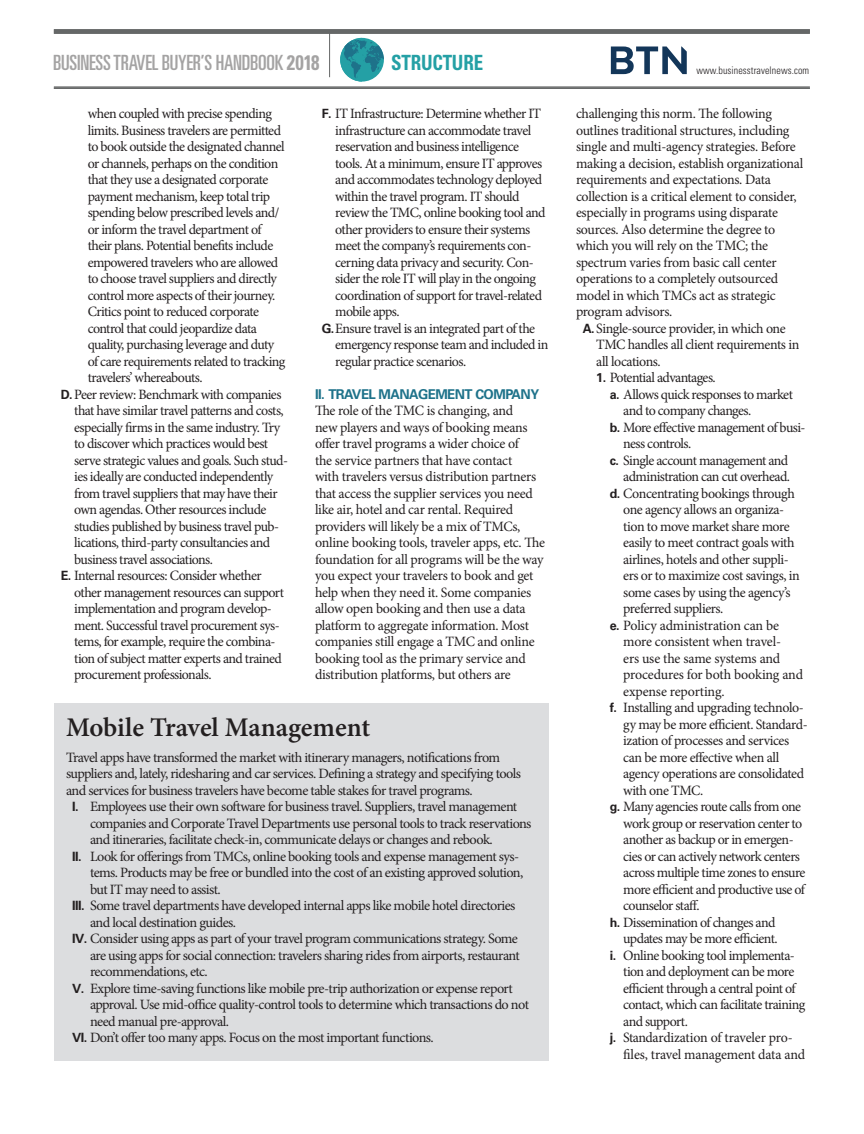
<style>
.page{position:relative;width:864px;height:1134px;background:#fff}
.page>*{position:absolute;margin:0;border:0;box-sizing:border-box;transform-origin:0 0}
.Outline_Text{font:600 27px "Minion Pro";letter-spacing:-.005em;color:#231f20}
.t1{font:ultra-condensed 21px "Univers LT Std";letter-spacing:-.01em;color:#a4a3a3}
.t2{font:700 condensed 21px "Univers LT Std";letter-spacing:-.01em;color:#24a0a5;scale:.9 1}
.A_Outline{font:14.25px/16.5px "Minion Pro";letter-spacing:-.04em;color:#231f20}
.Outline_Text-2{font:14.25px/16.5px "Minion Pro";letter-spacing:-.025em;color:#231f20}
.a_Outline{font:14.25px/16.5px "Minion Pro";letter-spacing:-.04em;color:#231f20}
._1_Outline{font:14.25px/16.5px "Minion Pro";letter-spacing:-.04em;color:#231f20}
.Outline_Text-3{font:14.25px/16.5px "Minion Pro";letter-spacing:-.045em;color:#231f20}
.a_Outline-2{font:14.25px/16.5px "Minion Pro";letter-spacing:-.01em;color:#231f20}
.a_Outline-3{font:14.25px/16.5px "Minion Pro";letter-spacing:-.015em;color:#231f20}
.Outline_Hed{font:700 13.5px "Univers LT Std";letter-spacing:-.04em;color:#1e728a}
.t3{font:300 condensed 10.5px "Univers LT Std";letter-spacing:.01em;color:#231f20;scale:.95 1}
.s1{font-weight:700;font-stretch:condensed}
.s2{font-family:"Univers LT Std";font-weight:700;font-size:12.75px}
</style>
<div class="page">
<hr style="left:329px;top:32px;width:1px;height:45px;background:#656767">
<svg style="left:340px;top:38px;width:44px;height:44px"></svg>
<svg style="left:611px;top:47px;width:76px;height:27px"></svg>
<div style="left:54px;top:703px;width:495px;height:357px;background:#dcdddf"></div>
<div style="left:54px;top:29px;width:756px;height:5px;background:#656767"></div>
<hr style="left:54px;top:87px;width:756px;height:1px;background:#656767">
<hr style="left:54px;top:88px;width:756px;height:1px;background:#656767">
<h2 class="t1" style="left:53px;top:51px;width:268px">BUSINESS TRAVEL BUYER’S HANDBOOK <span class="s1">2018</span></h2>
<h2 class="t2" style="left:391px;top:50px;width:104px">STRUCTURE</h2>
<p class="_1_Outline" style="left:88px;top:106px;width:199px">when coupled with precise spending limits. Business travelers are permitted to book outside the designated channel or channels, perhaps on the condition that they use a designated corporate payment mechanism, keep total trip spending below prescribed levels and/ or inform the travel department of their plans. Potential benefits include empowered travelers who are allowed to choose travel suppliers and directly control more aspects of their journey.<br>Critics point to reduced corporate control that could jeopardize data quality, purchasing leverage and duty of care requirements related to tracking travelers’ whereabouts.</p>
<p class="A_Outline" style="left:74px;top:386px;width:215px;text-indent:-14px"><span class="s2">D.</span> Peer review: Benchmark with companies that have similar travel patterns and costs, especially firms in the same industry. Try to discover which practices would best serve strategic values and goals. Such stud&shy;ies ideally are conducted independently from travel suppliers that may have their own agendas. Other resources include studies published by business travel pub&shy;lications, third-party consultancies and business travel associations.</p>
<p class="A_Outline" style="left:74px;top:568px;width:211px;text-indent:-14px"><span class="s2">E.</span> Internal resources: Consider whether other management resources can support implementation and program develop&shy;ment. Successful travel procurement sys&shy;tems, for example, require the combina&shy;tion of subject matter experts and trained procurement professionals.</p>
<p class="A_Outline" style="left:335px;top:106px;width:212px;text-indent:-14px"><span class="s2">F.</span> IT Infrastructure: Determine whether IT infrastructure can accommodate travel reservation and business intelligence tools. At a minimum, ensure IT approves and accommodates technology deployed within the travel program. IT should review the TMC, online booking tool and other providers to ensure their systems meet the company’s requirements con&shy;cerning data privacy and security. Con&shy;sider the role IT will play in the ongoing coordination of support for travel-related mobile apps.</p>
<p class="A_Outline" style="left:335px;top:320px;width:215px;text-indent:-14px"><span class="s2">G.</span>Ensure travel is an integrated part of the emergency response team and included in regular practice scenarios.</p>
<p class="Outline_Hed" style="left:315px;top:386px;width:226px">II. TRAVEL MANAGEMENT COMPANY</p>
<p class="Outline_Text-2" style="left:315px;top:403px;width:231px">The role of the TMC is changing, and<br>new players and ways of booking means offer travel programs a wider choice of<br>the service partners that have contact<br>with travelers versus distribution partners that access the supplier services you need like air, hotel and car rental. Required providers will likely be a mix of TMCs, online booking tools, traveler apps, etc. The foundation for all programs will be the way you expect your travelers to book and get help when they need it. Some companies allow open booking and then use a data platform to aggregate information. Most companies still engage a TMC and online booking tool as the primary service and distribution platforms, but others are</p>
<p class="Outline_Text" style="left:66px;top:709px;width:306px">Mobile Travel Management</p>
<p class="Outline_Text-3" style="left:66px;top:749px;width:457px">Travel apps have transformed the market with itinerary managers, notifications from suppliers and, lately, ridesharing and car services. Defining a strategy and specifying tools and services for business travelers have become table stakes for travel programs.</p>
<p class="A_Outline" style="left:90px;top:799px;width:443px;text-indent:-18px"><span class="s2">I.</span> Employees use their own software for business travel. Suppliers, travel management companies and Corporate Travel Departments use personal tools to track reservations and itineraries, facilitate check-in, communicate delays or changes and rebook.</p>
<p class="A_Outline" style="left:90px;top:848px;width:435px;text-indent:-18px"><span class="s2">II.</span> Look for offerings from TMCs, online booking tools and expense management sys&shy;tems. Products may be free or bundled into the cost of an existing approved solution, but IT may need to assist.</p>
<p class="A_Outline" style="left:90px;top:898px;width:427px;text-indent:-18px"><span class="s2">III.</span> Some travel departments have developed internal apps like mobile hotel directories and local destination guides.</p>
<p class="A_Outline" style="left:90px;top:931px;width:431px;text-indent:-18px"><span class="s2">IV.</span> Consider using apps as part of your travel program communications strategy. Some are using apps for social connection: travelers sharing rides from airports, restaurant recommendations, etc.</p>
<p class="A_Outline" style="left:90px;top:980px;width:441px;text-indent:-18px"><span class="s2">V.</span> Explore time-saving functions like mobile pre-trip authorization or expense report approval. Use mid-office quality-control tools to determine which transactions do not need manual pre-approval.</p>
<p class="A_Outline" style="left:72px;top:1030px;width:363px"><span class="s2">VI.</span> Don’t offer too many apps. Focus on the most important functions.</p>
<p class="t3" style="left:696px;top:64px;width:120px">www.businesstravelnews.com</p>
<p class="Outline_Text-2" style="left:576px;top:106px;width:229px">challenging this norm. The following outlines traditional structures, including single and multi-agency strategies. Before making a decision, establish organizational requirements and expectations. Data collection is a critical element to consider, especially in programs using disparate sources. Also determine the degree to which you will rely on the TMC; the spectrum varies from basic call center operations to a completely outsourced model in which TMCs act as strategic program advisors.</p>
<p class="A_Outline" style="left:596px;top:320px;width:205px;text-indent:-14px"><span class="s2">A.</span>Single-source provider, in which one<br>TMC handles all client requirements in all locations.</p>
<p class="_1_Outline" style="left:596px;top:370px;width:121px"><span class="s2">1.</span> Potential advantages.</p>
<p class="a_Outline" style="left:623px;top:386px;width:171px;text-indent:-14px"><span class="s2">a.</span> Allows quick responses to market and to company changes.</p>
<p class="a_Outline" style="left:623px;top:419px;width:184px;text-indent:-14px"><span class="s2">b.</span> More effective management of busi&shy;ness controls.</p>
<p class="a_Outline" style="left:610px;top:452px;width:182px;text-align:right"><span class="s2">c.</span> Single account management and administration can cut overhead.</p>
<p class="a_Outline" style="left:623px;top:485px;width:178px;text-indent:-14px"><span class="s2">d.</span> Concentrating bookings through one agency allows an organiza&shy;tion to move market share more easily to meet contract goals with airlines, hotels and other suppli&shy;ers or to maximize cost savings, in some cases by using the agency’s preferred suppliers.</p>
<p class="a_Outline-2" style="left:623px;top:617px;width:181px;text-indent:-14px"><span class="s2">e.</span> Policy administration can be more consistent when travel-<br>ers use the same systems and procedures for both booking and expense reporting.</p>
<p class="a_Outline" style="left:623px;top:700px;width:186px;text-indent:-14px"><span class="s2">f.</span> Installing and upgrading technolo&shy;gy may be more efficient. Standard&shy;ization of processes and services can be more effective when all agency operations are consolidated with one TMC.</p>
<p class="a_Outline" style="left:623px;top:799px;width:184px;text-indent:-14px"><span class="s2">g.</span> Many agencies route calls from one work group or reservation center to another as backup or in emergen&shy;cies or can actively network centers across multiple time zones to ensure more efficient and productive use of counselor staff.</p>
<p class="a_Outline" style="left:610px;top:914px;width:169px;text-align:right"><span class="s2">h.</span> Dissemination of changes and updates may be more efficient.</p>
<p class="a_Outline" style="left:623px;top:947px;width:184px;text-indent:-14px"><span class="s2">i.</span> Online booking tool implementa&shy;tion and deployment can be more efficient through a central point of contact, which can facilitate training and support.</p>
<p class="a_Outline-3" style="left:623px;top:1030px;width:183px;text-indent:-14px"><span class="s2">j.</span> Standardization of traveler pro&shy;files, travel management data and</p>
</div>
